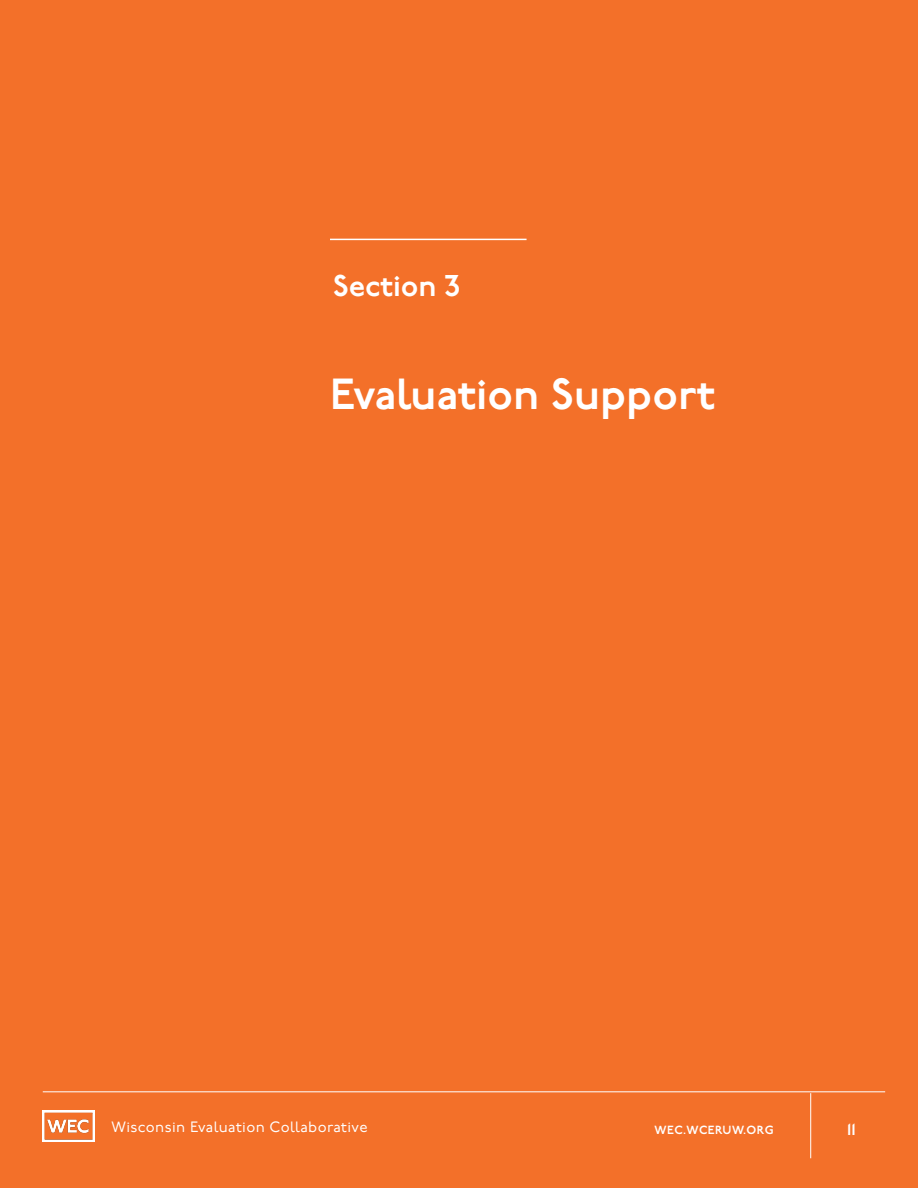
<style>
.page{position:relative;width:918px;height:1188px;background:#f37029}
.page>*{position:absolute;margin:0;border:0;box-sizing:border-box;transform-origin:0 0}
.t1{font:600 43.5px "P22 Underground";color:#fff}
.t2{font:600 30px "P22 Underground";color:#fff}
.t3{font:600 16.5px "P22 Underground";color:#fff}
.t4{font:15px "P22 Underground";letter-spacing:.025em;color:#fff}
.t5{font:600 11.85px "P22 Underground";letter-spacing:.04em;color:#fff}
</style>
<div class="page">
<hr style="left:43px;top:1091px;width:842px;height:1px;background:#fff">
<hr style="left:810px;top:1093px;width:1px;height:65px;background:#fff">
<img style="left:42px;top:1110px;width:53px;height:31px">
<hr style="left:330px;top:239px;width:197px;height:1px;background:#fff">
<h2 class="t2" style="left:333px;top:269px;width:129px">Section 3</h2>
<h1 class="t1" style="left:330px;top:369px;width:387px">Evaluation Support</h1>
<p class="t4" style="left:111px;top:1119px;width:258px">Wisconsin Evaluation Collaborative</p>
<p class="t5" style="left:655px;top:1123px;width:120px">WEC.WCERUW.ORG</p>
<p class="t3" style="left:847px;top:1120px;width:10px">11</p>
</div>
